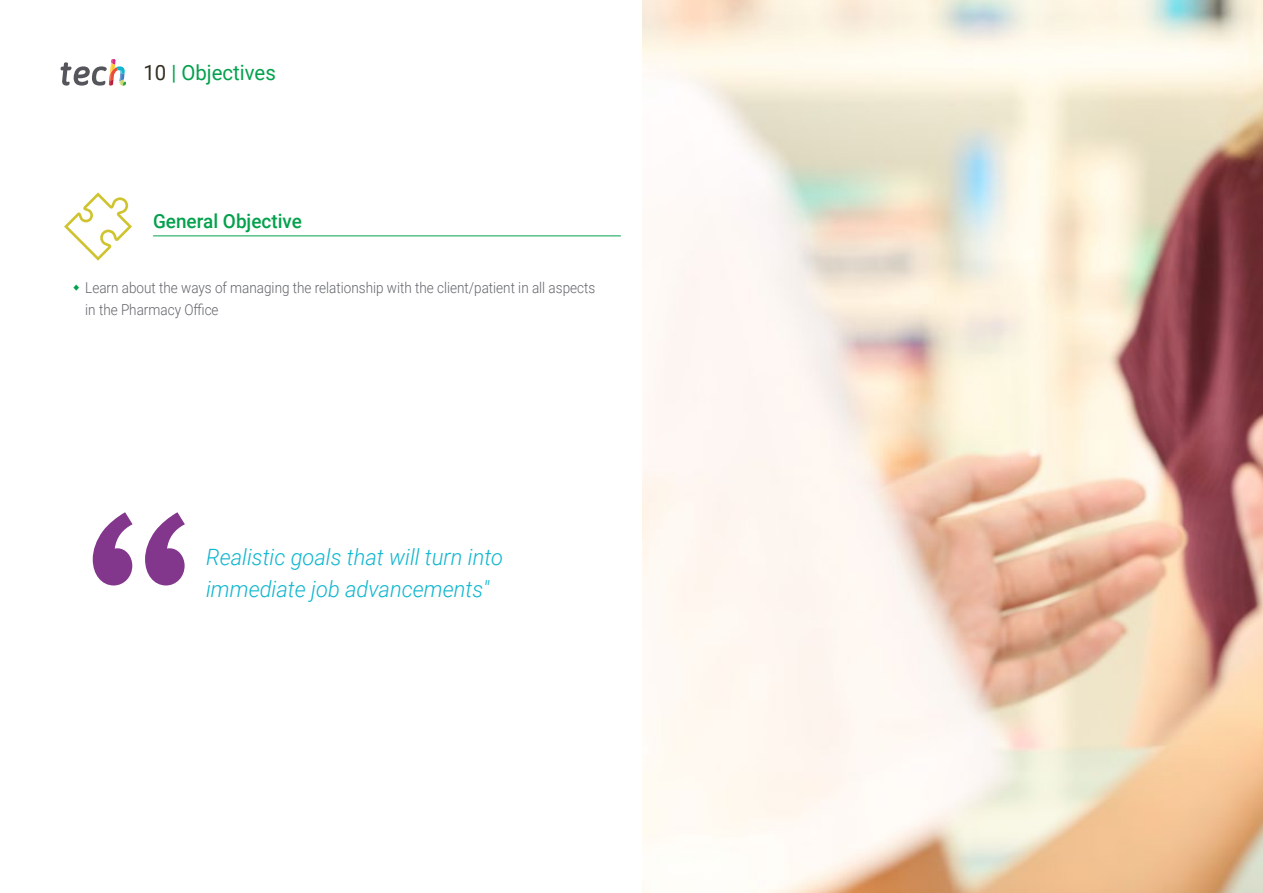
<style>
.page{position:relative;width:1263px;height:893px;background:#fff}
.page>*{position:absolute;margin:0;border:0;box-sizing:border-box;transform-origin:0 0}
.t1{font:italic 300 22.5px/31.5px "Roboto";color:#0fb6cf}
.t2{font:21px "Roboto";color:#04a14d}
.t3{font:500 19.5px "Roboto";color:#04a14d}
.t4{font:300 15px/22.5px "Roboto";color:#61646a;scale:.9 1}
.s1{color:#312e20}
</style>
<div class="page">
<img style="left:642px;top:0;width:621px;height:893px">
<svg style="left:61px;top:59px;width:65px;height:27px"></svg>
<hr style="left:153px;top:235px;width:468px;height:1px;background:#04a14d">
<svg style="left:64px;top:192px;width:68px;height:69px"></svg>
<svg style="left:93px;top:512px;width:92px;height:73px"></svg>
<h2 class="t2" style="left:144px;top:57px;width:134px"><span class="s1">10</span> | Objectives</h2>
<h3 class="t3" style="left:153px;top:207px;width:150px">General Objective</h3>
<p class="t4" style="left:85px;top:276px;width:568px">Learn about the ways of managing the relationship with the client/patient in all aspects in the Pharmacy Office</p>
<h1 class="t1" style="left:206px;top:541px;width:298px">Realistic goals that will turn into immediate job advancements"</h1>
</div>
